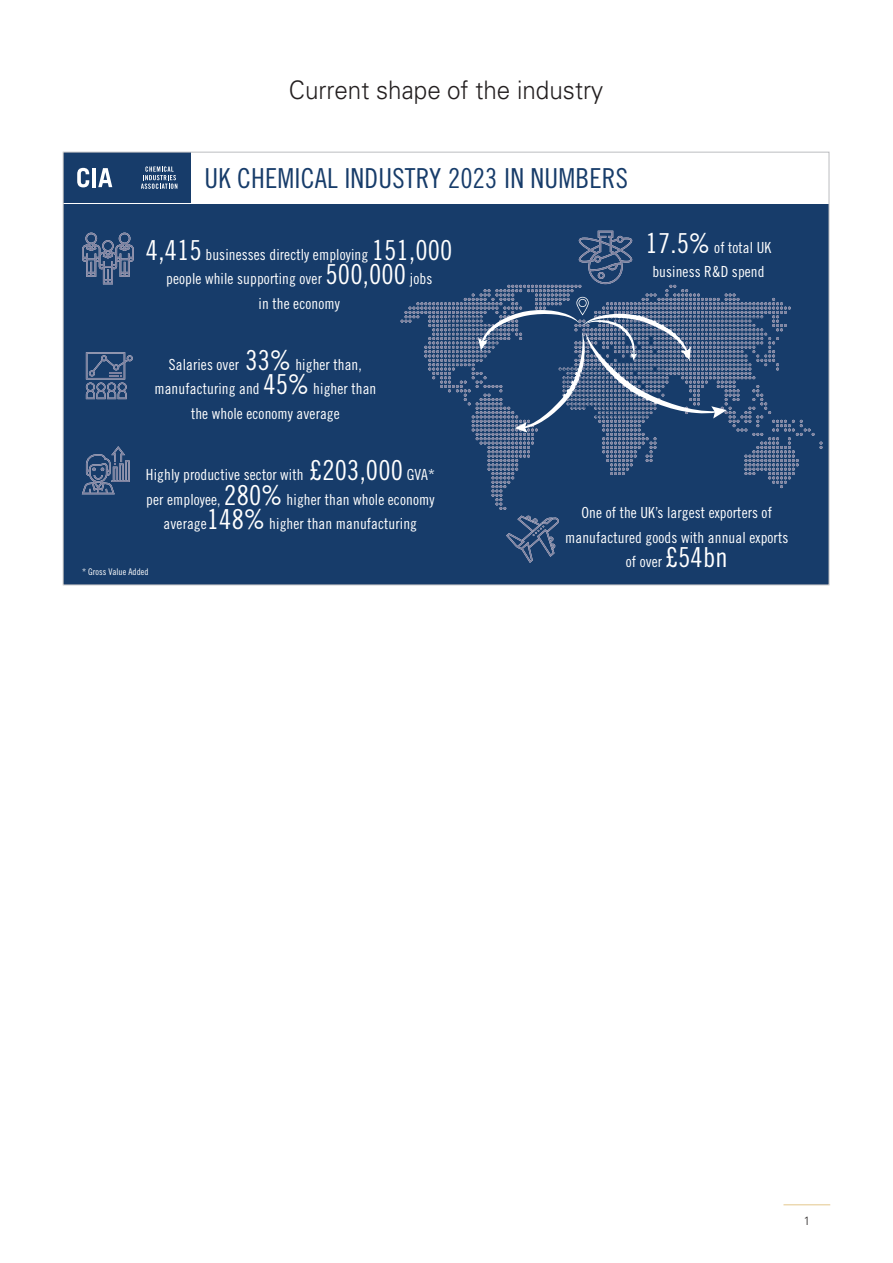
<style>
.page{position:relative;width:893px;height:1263px;background:#fff}
.page>*{position:absolute;margin:0;border:0;box-sizing:border-box;transform-origin:0 0}
.t1{font:27.6px "Trade Gothic Cond Eighteen";letter-spacing:.005em;color:#173c6a}
.t2{font:300 25.5px "Univers LT Pro 45";color:#231f20;scale:.95 1}
.t3{font:15.3px/24.5px "Trade Gothic Cond Eighteen";letter-spacing:.005em;color:#fff;text-align:center}
.t4{font:300 12px "Univers LT Pro 45";color:#231f20;scale:.95 1}
.t5{font:9.15px "Trade Gothic Cond Eighteen";letter-spacing:.005em;color:#fff}
.s1{font-size:27.6px}
</style>
<div class="page">
<div style="left:63px;top:204px;width:766px;height:380px;background:#173c6a"></div>
<svg style="left:82px;top:446px;width:48px;height:48px"></svg>
<svg style="left:86px;top:352px;width:47px;height:47px"></svg>
<svg style="left:82px;top:233px;width:52px;height:51px"></svg>
<svg style="left:506px;top:516px;width:53px;height:47px"></svg>
<div style="left:128px;top:152px;width:63px;height:51px;background:#173c6a"></div>
<svg style="left:141px;top:166px;width:36px;height:23px"></svg>
<div style="left:63px;top:152px;width:63px;height:51px;background:#173c6a"></div>
<svg style="left:77px;top:168px;width:12px;height:19px"></svg>
<hr style="left:92px;top:168px;width:4px;height:19px;background:#fff">
<svg style="left:98px;top:168px;width:14px;height:19px"></svg>
<svg style="left:401px;top:231px;width:421px;height:279px"></svg>
<img style="left:448px;top:315px;width:50px;height:12px">
<img style="left:677px;top:315px;width:86px;height:8px">
<img style="left:614px;top:315px;width:62px;height:3px">
<img style="left:563px;top:368px;width:101px;height:2px">
<hr style="left:783px;top:1204px;width:47px;height:1px;background:#e4c78c">
<h2 class="t2" style="left:289px;top:74px;width:332px">Current shape of the industry</h2>
<h1 class="t1" style="left:204px;top:162px;width:425px">UK CHEMICAL INDUSTRY 2023 IN NUMBERS</h1>
<p class="t3" style="left:146px;top:242px;width:308px"><span class="s1">4,415</span> businesses directly employing <span class="s1">151,000 </span>people while supporting over <span class="s1">500,000</span> jobs<br>in the economy</p>
<p class="t3" style="left:154px;top:352px;width:223px">Salaries over <span class="s1">33%</span> higher than, manufacturing and <span class="s1">45%</span> higher than the whole economy average</p>
<p class="t3" style="left:646px;top:235px;width:127px"><span class="s1">17.5%</span> of total UK business R&amp;D spend</p>
<p class="t3" style="left:146px;top:462px;width:290px">Highly productive sector with <span class="s1">£203,000</span> GVA* per employee, <span class="s1">280%</span> higher than whole economy average<span class="s1">148%</span> higher than manufacturing</p>
<p class="t5" style="left:82px;top:566px;width:68px">* Gross Value Added</p>
<p class="t3" style="left:565px;top:500px;width:225px">One of the UK’s largest exporters of manufactured goods with annual exports of over <span class="s1">£54bn</span></p>
<p class="t4" style="left:804px;top:1213px;width:8px">1</p>
</div>
